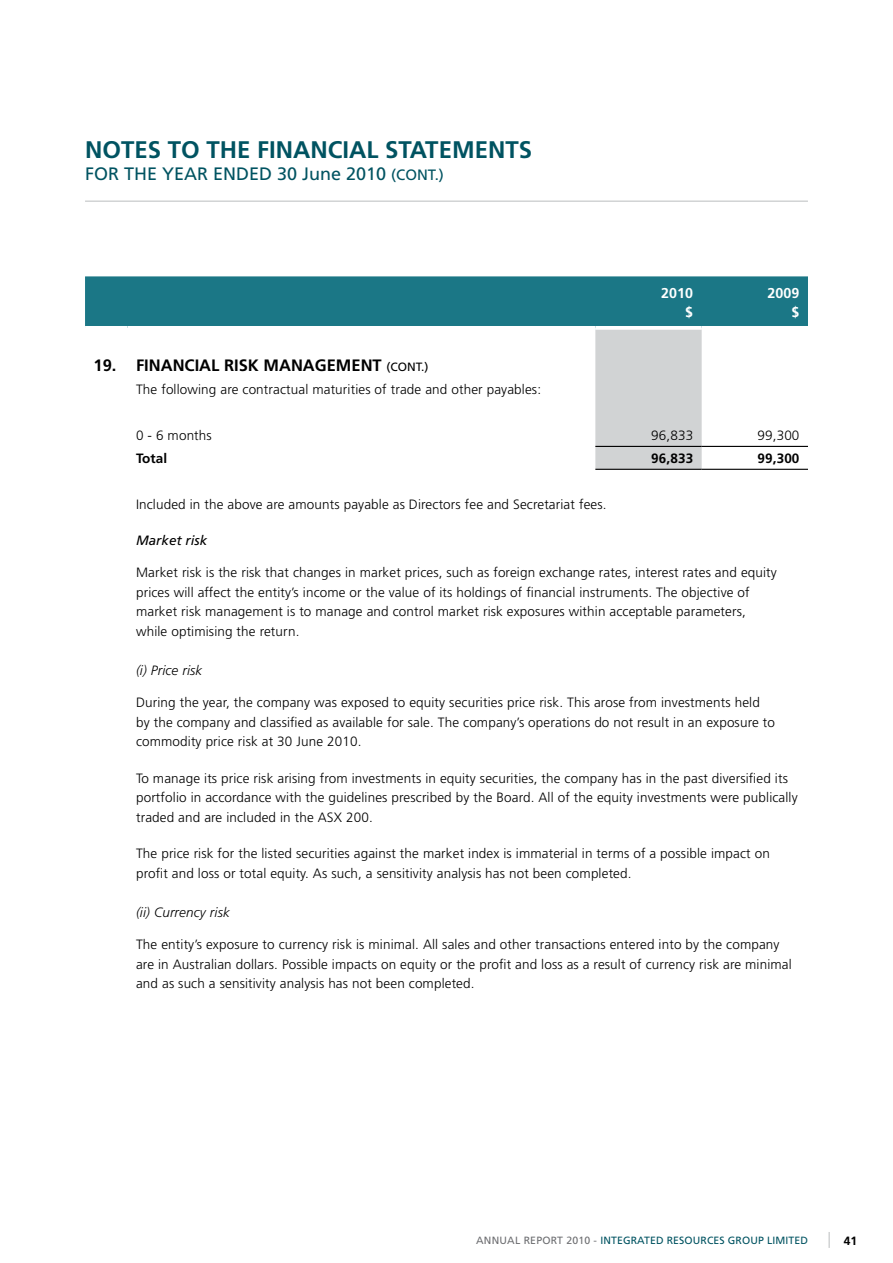
<style>
.page{position:relative;width:893px;height:1263px;background:#fff}
.page>*{position:absolute;margin:0;border:0;box-sizing:border-box;transform-origin:0 0}
.t1{font:700 24px "Frutiger";color:#005361}
.t2{font:18px "Frutiger";color:#005361}
.t3{font:700 16.5px "Frutiger";color:#000}
.t4{font:700 14.25px/19.5px "Frutiger";letter-spacing:.01em;color:#fff;text-align:right}
.t5{font:300 13.5px/19.5px "Frutiger";letter-spacing:.01em;color:#000}
.t6{font:italic 300 13.5px "Frutiger";letter-spacing:.01em;color:#000}
.t7{font:700 13.5px "Frutiger";letter-spacing:.01em;color:#000}
.t8{font:italic 13.5px "Frutiger CE";color:#000}
.t9{font:700 12px "Frutiger";color:#000}
.t10{font:10.5px "Frutiger";letter-spacing:.01em;color:#005361}
.s1{font-size:15px}
.s2{font-weight:400;font-size:12px}
.s3{color:#6d6e71}
</style>
<div class="page">
<svg style="left:828px;top:1232px;width:2px;height:16px"></svg>
<hr style="left:85px;top:200px;width:723px;height:2px;background:#d1d3d4">
<svg style="left:85px;top:276px;width:723px;height:193px"></svg>
<hr style="left:85px;top:326px;width:43px;height:4px;background:#fff">
<hr style="left:128px;top:326px;width:467px;height:4px;background:#fff">
<hr style="left:595px;top:326px;width:107px;height:4px;background:#fff">
<hr style="left:702px;top:326px;width:106px;height:4px;background:#fff">
<hr style="left:595px;top:469px;width:107px;height:1px;background:#000">
<hr style="left:702px;top:469px;width:106px;height:1px;background:#000">
<hr style="left:595px;top:446px;width:107px;height:1px;background:#000">
<hr style="left:702px;top:446px;width:106px;height:1px;background:#000">
<h1 class="t1" style="left:85px;top:136px;width:448px">NOTES TO THE FINANCIAL STATEMENTS</h1>
<h2 class="t2" style="left:85px;top:163px;width:360px">FOR THE YEAR ENDED 30 June 2010 <span class="s1">(CONT.)</span></h2>
<p class="t4" style="left:661px;top:283px;width:34px">2010 $</p>
<p class="t4" style="left:767px;top:283px;width:34px">2009 $</p>
<p class="t3" style="left:94px;top:356px;width:336px">19. FINANCIAL RISK MANAGEMENT <span class="s2">(CONT.)</span></p>
<p class="t5" style="left:136px;top:380px;width:406px">The following are contractual maturities of trade and other payables:</p>
<p class="t5" style="left:136px;top:426px;width:77px">0 ‑ 6 months</p>
<p class="t5" style="left:651px;top:426px;width:43px">96,833</p>
<p class="t5" style="left:757px;top:426px;width:43px">99,300</p>
<p class="t7" style="left:136px;top:450px;width:33px">Total</p>
<p class="t7" style="left:651px;top:450px;width:43px">96,833</p>
<p class="t7" style="left:757px;top:450px;width:43px">99,300</p>
<p class="t5" style="left:136px;top:494px;width:472px">Included in the above are amounts payable as Directors fee and Secretariat fees.</p>
<p class="t8" style="left:136px;top:533px;width:73px">Market risk</p>
<p class="t5" style="left:136px;top:563px;width:642px">Market risk is the risk that changes in market prices, such as foreign exchange rates, interest rates and equity prices will affect the entity’s income or the value of its holdings of financial instruments. The objective of market risk management is to manage and control market risk exposures within acceptable parameters, while optimising the return.</p>
<p class="t6" style="left:136px;top:663px;width:68px">(i) Price risk</p>
<p class="t5" style="left:136px;top:693px;width:640px">During the year, the company was exposed to equity securities price risk. This arose from investments held by the company and classified as available for sale. The company’s operations do not result in an exposure to commodity price risk at 30 June 2010.</p>
<p class="t5" style="left:136px;top:769px;width:663px">To manage its price risk arising from investments in equity securities, the company has in the past diversified its portfolio in accordance with the guidelines prescribed by the Board. All of the equity investments were publically traded and are included in the ASX 200.</p>
<p class="t5" style="left:136px;top:844px;width:635px">The price risk for the listed securities against the market index is immaterial in terms of a possible impact on profit and loss or total equity. As such, a sensitivity analysis has not been completed.</p>
<p class="t6" style="left:136px;top:905px;width:95px">(ii) Currency risk</p>
<p class="t5" style="left:136px;top:935px;width:657px">The entity’s exposure to currency risk is minimal. All sales and other transactions entered into by the company are in Australian dollars. Possible impacts on equity or the profit and loss as a result of currency risk are minimal and as such a sensitivity analysis has not been completed.</p>
<p class="t10" style="left:476px;top:1234px;width:333px"><span class="s3">ANNUAL REPORT 2010 ‑</span> INTEGRATED RESOURCES GROUP LIMITED</p>
<p class="t9" style="left:844px;top:1233px;width:15px">41</p>
</div>
